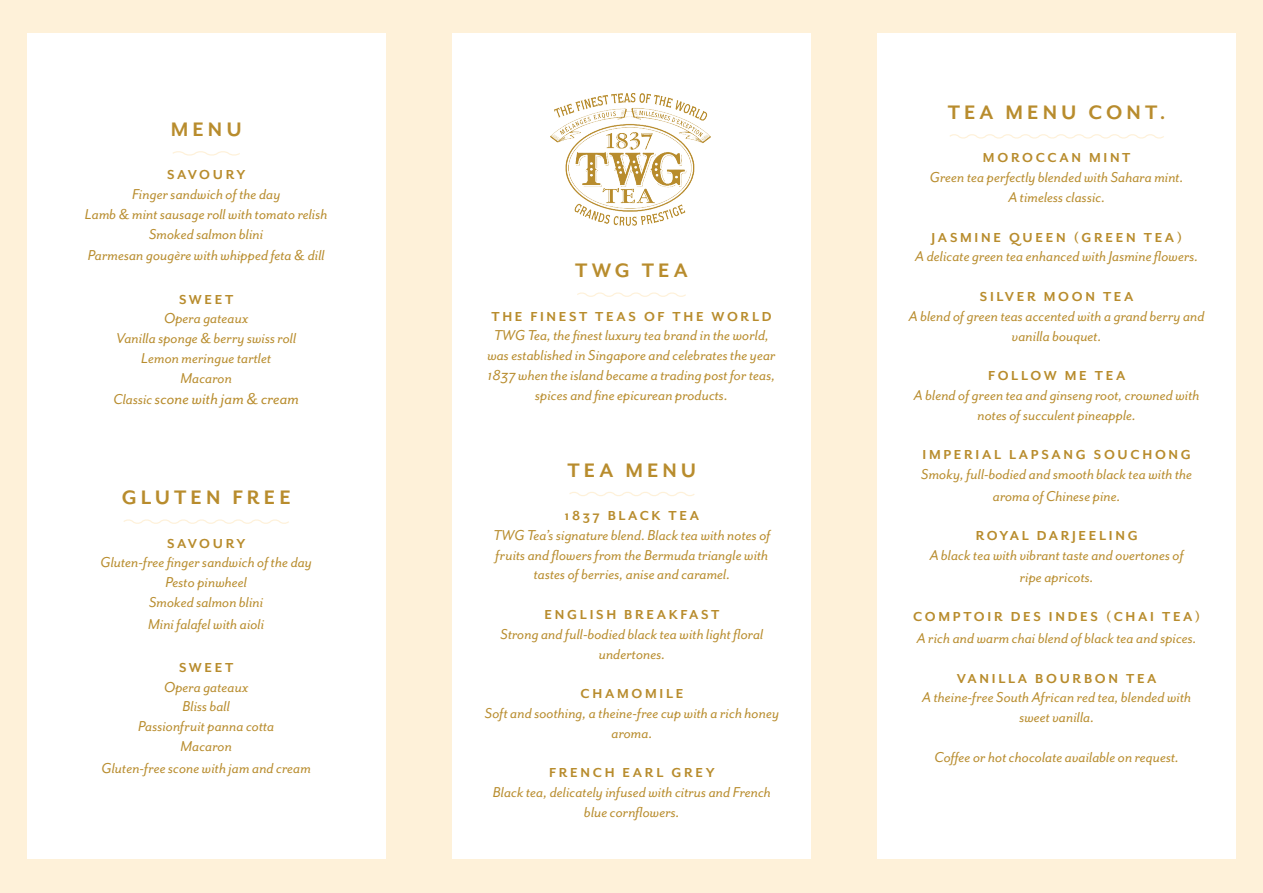
<style>
.page{position:relative;width:1263px;height:893px;background:#fef1d9}
.page>*{position:absolute;margin:0;border:0;box-sizing:border-box;transform-origin:0 0}
.t1{font:700 22.5px "Mr Eaves San OT";letter-spacing:.18em;color:#b88c2d}
.t2{font:italic 18px "Mr Eaves San OT";color:#b88c2d}
.t3{font:italic 16.5px/19.8px "Mr Eaves San OT";color:#b88c2d;text-align:center}
.t4{font:700 15px "Mr Eaves San OT";letter-spacing:.18em;color:#b88c2d}
.t5{font:700 15px "Mr Eaves San OT";letter-spacing:.155em;color:#b88c2d}
.s1{font-size:16.5px}
</style>
<div class="page">
<div style="left:27px;top:34px;width:359px;height:825px;background:#fff"></div>
<div style="left:452px;top:34px;width:359px;height:825px;background:#fff"></div>
<div style="left:877px;top:34px;width:359px;height:825px;background:#fff"></div>
<svg style="left:173px;top:151px;width:67px;height:5px"></svg>
<svg style="left:950px;top:134px;width:214px;height:5px"></svg>
<svg style="left:577px;top:292px;width:109px;height:5px"></svg>
<svg style="left:123px;top:519px;width:166px;height:5px"></svg>
<svg style="left:569px;top:492px;width:126px;height:4px"></svg>
<img style="left:550px;top:94px;width:161px;height:131px">
<p class="t1" style="left:171px;top:117px;width:72px">MENU</p>
<p class="t5" style="left:167px;top:167px;width:80px">SAVOURY</p>
<p class="t3" style="left:132px;top:185px;width:150px">Finger sandwich of the day</p>
<p class="t3" style="left:85px;top:204px;width:244px">Lamb &amp; mint sausage roll with tomato relish</p>
<p class="t3" style="left:149px;top:224px;width:116px">Smoked salmon blini</p>
<p class="t3" style="left:88px;top:246px;width:238px">Parmesan gougère with whipped feta &amp; dill</p>
<p class="t4" style="left:179px;top:291px;width:56px">SWEET</p>
<p class="t3" style="left:164px;top:309px;width:86px">Opera gateaux</p>
<p class="t3" style="left:116px;top:329px;width:181px">Vanilla sponge &amp; berry swiss roll</p>
<p class="t3" style="left:141px;top:348px;width:131px">Lemon meringue tartlet</p>
<p class="t3" style="left:181px;top:368px;width:53px">Macaron</p>
<p class="t2" style="left:113px;top:389px;width:187px"><span class="s1">Classic</span> scone with jam &amp; cream</p>
<p class="t1" style="left:122px;top:485px;width:170px">GLUTEN FREE</p>
<p class="t5" style="left:167px;top:535px;width:80px">SAVOURY</p>
<p class="t3" style="left:100px;top:553px;width:213px">Gluten-free finger sandwich of the day</p>
<p class="t3" style="left:165px;top:573px;width:83px">Pesto pinwheel</p>
<p class="t3" style="left:149px;top:592px;width:116px">Smoked salmon blini</p>
<p class="t3" style="left:148px;top:614px;width:118px">Mini falafel with aioli</p>
<p class="t4" style="left:179px;top:659px;width:56px">SWEET</p>
<p class="t3" style="left:164px;top:677px;width:86px">Opera gateaux</p>
<p class="t3" style="left:183px;top:697px;width:49px">Bliss ball</p>
<p class="t3" style="left:138px;top:717px;width:138px">Passionfruit panna cotta</p>
<p class="t3" style="left:181px;top:736px;width:53px">Macaron</p>
<p class="t3" style="left:102px;top:758px;width:211px">Gluten-free scone with jam and cream</p>
<p class="t1" style="left:575px;top:259px;width:114px">TWG TEA</p>
<p class="t4" style="left:491px;top:308px;width:282px">THE FINEST TEAS OF THE WORLD</p>
<p class="t3" style="left:487px;top:326px;width:290px">TWG Tea, the finest luxury tea brand in the world, was established in Singapore and celebrates the year 1837 when the island became a trading post for teas, spices and fine epicurean products.</p>
<p class="t1" style="left:568px;top:458px;width:130px">TEA MENU</p>
<p class="t4" style="left:565px;top:507px;width:136px">1837 BLACK TEA</p>
<p class="t3" style="left:493px;top:525px;width:279px">TWG Tea’s signature blend. Black tea with notes of fruits and flowers from the Bermuda triangle with tastes of berries, anise and caramel.</p>
<p class="t4" style="left:545px;top:606px;width:176px">ENGLISH BREAKFAST</p>
<p class="t3" style="left:501px;top:624px;width:264px">Strong and full-bodied black tea with light floral undertones.</p>
<p class="t4" style="left:580px;top:686px;width:104px">CHAMOMILE</p>
<p class="t3" style="left:485px;top:703px;width:296px">Soft and soothing, a theine-free cup with a rich honey aroma.</p>
<p class="t4" style="left:549px;top:765px;width:167px">FRENCH EARL GREY</p>
<p class="t3" style="left:493px;top:783px;width:280px">Black tea, delicately infused with citrus and French blue cornflowers.</p>
<p class="t1" style="left:948px;top:100px;width:219px">TEA MENU CONT.</p>
<p class="t4" style="left:983px;top:150px;width:149px">MOROCCAN MINT</p>
<p class="t3" style="left:930px;top:168px;width:255px">Green tea perfectly blended with Sahara mint.</p>
<p class="t3" style="left:1008px;top:187px;width:98px">A timeless classic.</p>
<p class="t4" style="left:931px;top:229px;width:252px">JASMINE QUEEN (GREEN TEA)</p>
<p class="t3" style="left:915px;top:247px;width:284px">A delicate green tea enhanced with Jasmine flowers.</p>
<p class="t4" style="left:980px;top:288px;width:155px">SILVER MOON TEA</p>
<p class="t3" style="left:909px;top:306px;width:297px">A blend of green teas accented with a grand berry and vanilla bouquet.</p>
<p class="t4" style="left:988px;top:368px;width:139px">FOLLOW ME TEA</p>
<p class="t3" style="left:914px;top:385px;width:287px">A blend of green tea and ginseng root, crowned with notes of succulent pineapple.</p>
<p class="t4" style="left:922px;top:447px;width:270px">IMPERIAL LAPSANG SOUCHONG</p>
<p class="t3" style="left:921px;top:464px;width:272px;line-height:21.6px">Smoky, full-bodied and smooth black tea with the aroma of Chinese pine.</p>
<p class="t4" style="left:976px;top:528px;width:164px">ROYAL DARJEELING</p>
<p class="t3" style="left:930px;top:546px;width:256px">A black tea with vibrant taste and overtones of</p>
<p class="t3" style="left:1020px;top:567px;width:75px">ripe apricots.</p>
<p class="t4" style="left:913px;top:609px;width:289px">COMPTOIR DES INDES (CHAI TEA)</p>
<p class="t3" style="left:917px;top:628px;width:281px">A rich and warm chai blend of black tea and spices.</p>
<p class="t4" style="left:957px;top:670px;width:201px">VANILLA BOURBON TEA</p>
<p class="t3" style="left:922px;top:688px;width:271px">A theine-free South African red tea, blended with sweet vanilla.</p>
<p class="t3" style="left:934px;top:747px;width:246px">Coffee or hot chocolate available on request.</p>
</div>
